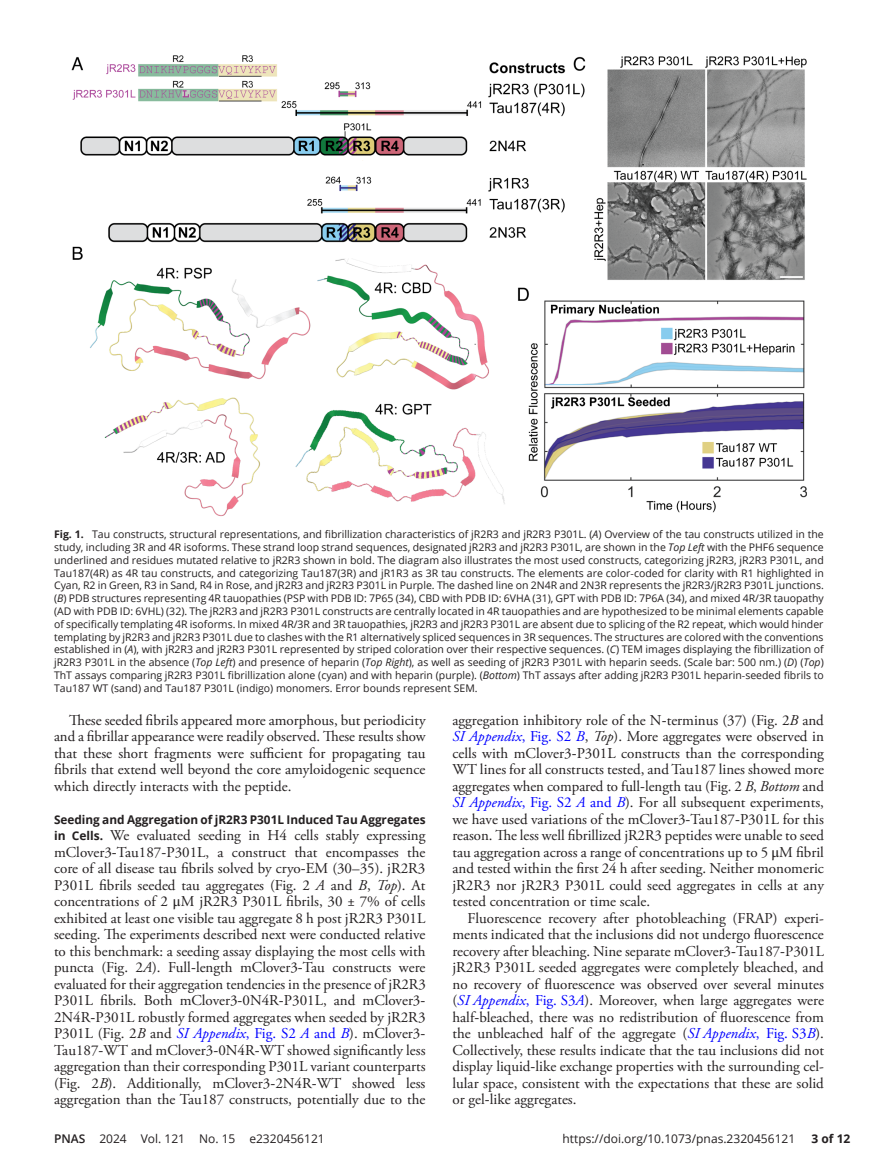
<style>
.page{position:relative;width:878px;height:1175px;background:#fff}
.page>*{position:absolute;margin:0;border:0;box-sizing:border-box;transform-origin:0 0}
.t1{font:15px/16.5px "Adobe Garamond Pro";color:#231f20;text-align:justify}
.t2{font:12px "Open Sans";color:#231f20}
.t3{font:700 12px "Open Sans";color:#231f20}
.t4{font:10.5px/12.8px "Open Sans";color:#231f20;text-align:justify}
.s1{font-weight:700}
.s2{font-style:italic}
.s3{font-family:"STIX"}
.s4{font-family:"Open Sans";font-weight:700;font-size:12px}
.s5{font-style:italic;color:#00f}
.s6{color:#00f}
.s7{font-weight:600}
</style>
<div class="page">
<img style="left:71px;top:55px;width:736px;height:461px">
<p class="t4" style="left:54px;top:528px;width:771px"><span class="s1">Fig. 1.</span> Tau constructs, structural representations, and fibrillization characteristics of jR2R3 and jR2R3 P301L. (<span class="s2">A</span>) Overview of the tau constructs utilized in the study, including 3R and 4R isoforms. These strand loop strand sequences, designated jR2R3 and jR2R3 P301L, are shown in the <span class="s2">Top Left</span> with the PHF6 sequence underlined and residues mutated relative to jR2R3 shown in bold. The diagram also illustrates the most used constructs, categorizing jR2R3, jR2R3 P301L, and Tau187(4R) as 4R tau constructs, and categorizing Tau187(3R) and jR1R3 as 3R tau constructs. The elements are color<span class="s3">-</span>coded for clarity with R1 highlighted in Cyan, R2 in Green, R3 in Sand, R4 in Rose, and jR2R3 and jR2R3 P301L in Purple. The dashed line on 2N4R and 2N3R represents the jR2R3/jR2R3 P301L junctions. (<span class="s2">B</span>) PDB structures representing 4R tauopathies (PSP with PDB ID: 7P65 (34), CBD with PDB ID: 6VHA (31), GPT with PDB ID: 7P6A (34), and mixed 4R/3R tauopathy (AD with PDB ID: 6VHL) (32). The jR2R3 and jR2R3 P301L constructs are centrally located in 4R tauopathies and are hypothesized to be minimal elements capable of specifically templating 4R isoforms. In mixed 4R/3R and 3R tauopathies, jR2R3 and jR2R3 P301L are absent due to splicing of the R2 repeat, which would hinder templating by jR2R3 and jR2R3 P301L due to clashes with the R1 alternatively spliced sequences in 3R sequences. The structures are colored with the conventions established in (<span class="s2">A</span>), with jR2R3 and jR2R3 P301L represented by striped coloration over their respective sequences. (<span class="s2">C</span>) TEM images displaying the fibrillization of jR2R3 P301L in the absence (<span class="s2">Top Left</span>) and presence of heparin (<span class="s2">Top Right</span>), as well as seeding of jR2R3 P301L with heparin seeds. (Scale bar: 500 nm.) (<span class="s2">D</span>) (<span class="s2">Top</span>)<br>ThT assays comparing jR2R3 P301L fibrillization alone (cyan) and with heparin (purple). (<span class="s2">Bottom</span>) ThT assays after adding jR2R3 P301L heparin<span class="s3">-</span>seeded fibrils to Tau187 WT (sand) and Tau187 P301L (indigo) monomers. Error bounds represent SEM.</p>
<p class="t1" style="left:54px;top:712px;width:373px;text-indent:15px">These seeded fibrils appeared more amorphous, but periodicity and a fibrillar appearance were readily observed. These results show that these short fragments were sufficient for propagating tau fibrils that extend well beyond the core amyloidogenic sequence which directly interacts with the peptide.</p>
<p class="t3" style="left:54px;top:810px;width:373px">Seeding and Aggregation of jR2R3 P301L Induced Tau Aggregates</p>
<p class="t1" style="left:54px;top:827px;width:373px"><span class="s4">in Cells.</span> We evaluated seeding in H4 cells stably expressing mClover3<span class="s3">-</span>Tau187<span class="s3">-</span>P301L, a construct that encompasses the core of all disease tau fibrils solved by cryo<span class="s3">-</span>EM (30–35). jR2R3<br>P301L fibrils seeded tau aggregates (Fig. 2 <span class="s2">A</span> and <span class="s2">B</span>, <span class="s2">Top</span>). At concentrations of 2 <span class="s3">μ</span>M jR2R3 P301L fibrils, 30 ± 7% of cells exhibited at least one visible tau aggregate 8 h post jR2R3 P301L seeding. The experiments described next were conducted relative to this benchmark: a seeding assay displaying the most cells with puncta (Fig. 2<span class="s2">A</span>). Full<span class="s3">-</span>length mClover3<span class="s3">-</span>Tau constructs were evaluated for their aggregation tendencies in the presence of jR2R3<br>P301L fibrils. Both mClover3<span class="s3">-</span>0N4R<span class="s3">-</span>P301L, and mClover3<span class="s3">- </span>2N4R<span class="s3">-</span>P301L robustly formed aggregates when seeded by jR2R3<br>P301L (Fig. 2<span class="s2">B</span> and <span class="s5">SI Appendix</span><span class="s6">, Fig. S2</span> <span class="s5">A</span> <span class="s6">and</span> <span class="s5">B</span>). mClover3<span class="s3">- </span>Tau187<span class="s3">-</span>WT and mClover3<span class="s3">-</span>0N4R<span class="s3">-</span>WT showed significantly less aggregation than their corresponding P301L variant counterparts (Fig. 2<span class="s2">B</span>). Additionally, mClover3<span class="s3">-</span>2N4R<span class="s3">-</span>WT showed less aggregation than the Tau187 constructs, potentially due to the</p>
<p class="t1" style="left:452px;top:712px;width:373px">aggregation inhibitory role of the N<span class="s3">-</span>terminus (37) (Fig. 2<span class="s2">B</span> and <span class="s5">SI Appendix</span><span class="s6">, Fig. S2</span> <span class="s5">B</span>, <span class="s2">Top</span>). More aggregates were observed in cells with mClover3<span class="s3">-</span>P301L constructs than the corresponding WT lines for all constructs tested, and Tau187 lines showed more aggregates when compared to full<span class="s3">-</span>length tau (Fig. 2 <span class="s2">B</span>, <span class="s2">Bottom</span> and <span class="s5">SI Appendix</span><span class="s6">, Fig. S2</span> <span class="s5">A</span> <span class="s6">and</span> <span class="s5">B</span>). For all subsequent experiments, we have used variations of the mClover3<span class="s3">-</span>Tau187<span class="s3">-</span>P301L for this reason. The less well fibrillized jR2R3 peptides were unable to seed tau aggregation across a range of concentrations up to 5 <span class="s3">μ</span>M fibril and tested within the first 24 h after seeding. Neither monomeric jR2R3 nor jR2R3 P301L could seed aggregates in cells at any tested concentration or time scale.</p>
<p class="t1" style="left:452px;top:910px;width:373px;text-indent:15px">Fluorescence recovery after photobleaching (FRAP) experi&shy;ments indicated that the inclusions did not undergo fluorescence recovery after bleaching. Nine separate mClover3<span class="s3">-</span>Tau187<span class="s3">-</span>P301L jR2R3 P301L seeded aggregates were completely bleached, and no recovery of fluorescence was observed over several minutes (<span class="s5">SI Appendix</span><span class="s6">, Fig. S3</span><span class="s5">A</span>). Moreover, when large aggregates were half<span class="s3">-</span>bleached, there was no redistribution of fluorescence from the unbleached half of the aggregate (<span class="s5">SI Appendix</span><span class="s6">, Fig. S3</span><span class="s5">B</span>).<br>Collectively, these results indicate that the tau inclusions did not display liquid<span class="s3">-</span>like exchange properties with the surrounding cel&shy;lular space, consistent with the expectations that these are solid or gel<span class="s3">-</span>like aggregates.</p>
<p class="t2" style="left:54px;top:1130px;width:272px"><span class="s7">PNAS</span> 2024 Vol. 121 No. 15 e2320456121</p>
<p class="t2" style="left:562px;top:1130px;width:234px">https://doi.org/10.1073/pnas.2320456121</p>
<p class="t3" style="left:811px;top:1130px;width:40px">3 of 12</p>
</div>
